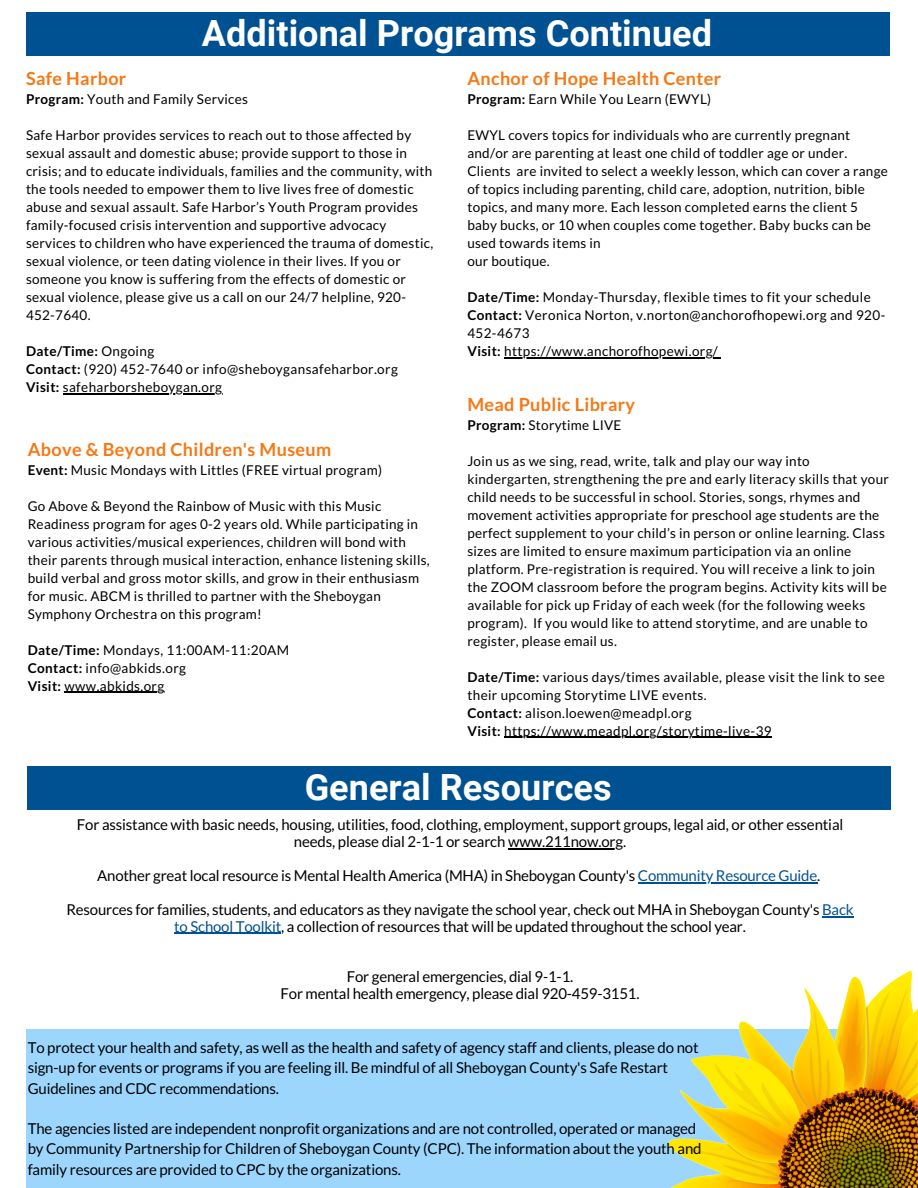
<style>
.page{position:relative;width:918px;height:1188px;background:#fff}
.page>*{position:absolute;margin:0;border:0;box-sizing:border-box;transform-origin:0 0}
.t1{font:700 36.15px "Roboto";color:#fff}
.t2{font:700 18px "Lato";letter-spacing:.02em;color:#f57814}
.t3{font:15px/20.2px "Lato";letter-spacing:-.01em;color:#000;text-align:center}
.t4{font:13.5px/18px "Lato";letter-spacing:.02em;color:#000}
.t5{font:700 13.5px "Lato";letter-spacing:.03em;color:#000}
.s1{font-weight:700}
.s2{font-weight:400}
.s3{color:#005191}
</style>
<div class="page">
<div style="left:26px;top:1029px;width:864px;height:159px;background:#9dd6fd"></div>
<div style="left:27px;top:766px;width:864px;height:44px;background:#005191"></div>
<div style="left:26px;top:12px;width:864px;height:44px;background:#005191"></div>
<img style="left:668px;top:970px;width:250px;height:218px">
<hr style="left:63px;top:393px;width:160px;height:1px;background:#000">
<hr style="left:508px;top:848px;width:115px;height:2px;background:#000">
<hr style="left:638px;top:882px;width:179px;height:1px;background:#005191">
<hr style="left:822px;top:916px;width:32px;height:1px;background:#005191">
<hr style="left:174px;top:933px;width:107px;height:1px;background:#005191">
<hr style="left:504px;top:357px;width:214px;height:1px;background:#000">
<hr style="left:65px;top:692px;width:100px;height:1px;background:#000">
<hr style="left:504px;top:737px;width:268px;height:1px;background:#000">
<p class="t1" style="left:202px;top:13px;width:512px">Additional Programs Continued</p>
<p class="t2" style="left:26px;top:67px;width:102px">Safe Harbor</p>
<p class="t4" style="left:26px;top:90px;width:224px"><span class="s1">Program:</span> Youth and Family Services</p>
<p class="t4" style="left:26px;top:126px;width:409px">Safe Harbor provides services to reach out to those affected by sexual assault and domestic abuse; provide support to those in crisis; and to educate individuals, families and the community, with the tools needed to empower them to live lives free of domestic abuse and sexual assault. Safe Harbor’s Youth Program provides family-focused crisis intervention and supportive advocacy services to children who have experienced the trauma of domestic, sexual violence, or teen dating violence in their lives. If you or someone you know is suffering from the effects of domestic or sexual violence, please give us a call on our 24/7 helpline, 920- 452-7640.</p>
<p class="t5" style="left:26px;top:343px;width:130px">Date/Time: <span class="s2">Ongoing</span></p>
<p class="t4" style="left:26px;top:360px;width:373px"><span class="s1">Contact:</span> (920) 452-7640 or info@sheboygansafeharbor.org</p>
<p class="t4" style="left:26px;top:378px;width:198px"><span class="s1">Visit:</span> safeharborsheboygan.org</p>
<p class="t2" style="left:28px;top:438px;width:305px">Above &amp; Beyond Children's Museum</p>
<p class="t4" style="left:28px;top:461px;width:356px"><span class="s1">Event:</span> Music Mondays with Littles (FREE virtual program)</p>
<p class="t4" style="left:28px;top:497px;width:404px">Go Above &amp; Beyond the Rainbow of Music with this Music Readiness program for ages 0-2 years old. While participating in various activities/musical experiences, children will bond with their parents through musical interaction, enhance listening skills, build verbal and gross motor skills, and grow in their enthusiasm for music. ABCM is thrilled to partner with the Sheboygan Symphony Orchestra on this program!</p>
<p class="t4" style="left:28px;top:641px;width:263px"><span class="s1">Date/Time:</span> Mondays, 11:00AM-11:20AM</p>
<p class="t4" style="left:28px;top:659px;width:160px"><span class="s1">Contact:</span> info@abkids.org</p>
<p class="t4" style="left:28px;top:677px;width:138px"><span class="s1">Visit:</span> www.abkids.org</p>
<p class="t2" style="left:467px;top:67px;width:255px">Anchor of Hope Health Center</p>
<p class="t4" style="left:467px;top:90px;width:245px"><span class="s1">Program:</span> Earn While You Learn (EWYL)</p>
<p class="t4" style="left:467px;top:126px;width:422px">EWYL covers topics for individuals who are currently pregnant and/or are parenting at least one child of toddler age or under.<br>Clients are invited to select a weekly lesson, which can cover a range of topics including parenting, child care, adoption, nutrition, bible topics, and many more. Each lesson completed earns the client 5 baby bucks, or 10 when couples come together. Baby bucks can be used towards items in</p>
<p class="t4" style="left:467px;top:252px;width:84px">our boutique.</p>
<p class="t4" style="left:467px;top:288px;width:405px"><span class="s1">Date/Time:</span> Monday-Thursday, flexible times to fit your schedule</p>
<p class="t4" style="left:467px;top:306px;width:420px"><span class="s1">Contact:</span> Veronica Norton, v.norton@anchorofhopewi.org and 920-<br>452-4673</p>
<p class="t4" style="left:467px;top:342px;width:252px"><span class="s1">Visit:</span> https://www.anchorofhopewi.org/</p>
<p class="t2" style="left:467px;top:393px;width:169px">Mead Public Library</p>
<p class="t4" style="left:467px;top:416px;width:156px"><span class="s1">Program:</span> Storytime LIVE</p>
<p class="t4" style="left:467px;top:452px;width:423px">Join us as we sing, read, write, talk and play our way into kindergarten, strengthening the pre and early literacy skills that your child needs to be successful in school. Stories, songs, rhymes and movement activities appropriate for preschool age students are the perfect supplement to your child’s in person or online learning. Class sizes are limited to ensure maximum participation via an online platform. Pre-registration is required. You will receive a link to join the ZOOM classroom before the program begins. Activity kits will be available for pick up Friday of each week (for the following weeks program). If you would like to attend storytime, and are unable to register, please email us.</p>
<p class="t4" style="left:467px;top:668px;width:419px"><span class="s1">Date/Time:</span> various days/times available, please visit the link to see their upcoming Storytime LIVE events.</p>
<p class="t4" style="left:467px;top:704px;width:226px"><span class="s1">Contact:</span> alison.loewen@meadpl.org</p>
<p class="t4" style="left:467px;top:722px;width:306px"><span class="s1">Visit:</span> https://www.meadpl.org/storytime-live-39</p>
<p class="t1" style="left:305px;top:766px;width:308px">General Resources</p>
<p class="t3" style="left:77px;top:816px;width:768px;line-height:16.8px">For assistance with basic needs, housing, utilities, food, clothing, employment, support groups, legal aid, or other essential needs, please dial 2-1-1 or search www.211now.org.</p>
<p class="t3" style="left:97px;top:865px;width:725px">Another great local resource is Mental Health America (MHA) in Sheboygan County's <span class="s3">Community Resource Guide</span>.</p>
<p class="t3" style="left:67px;top:901px;width:789px;line-height:16.8px">Resources for families, students, and educators as they navigate the school year, check out MHA in Sheboygan County's <span class="s3">Back to School Toolkit</span>, a collection of resources that will be updated throughout the school year.</p>
<p class="t3" style="left:347px;top:966px;width:228px">For general emergencies, dial 9-1-1.</p>
<p class="t3" style="left:281px;top:983px;width:360px">For mental health emergency, please dial 920-459-3151.</p>
<p class="t3" style="left:28px;top:1037px;width:673px;text-align:left">To protect your health and safety, as well as the health and safety of agency staff and clients, please do not sign-up for events or programs if you are feeling ill. Be mindful of all Sheboygan County's Safe Restart<br>Guidelines and CDC recommendations.</p>
<p class="t3" style="left:28px;top:1118px;width:675px;text-align:left">The agencies listed are independent nonprofit organizations and are not controlled, operated or managed by Community Partnership for Children of Sheboygan County (CPC). The information about the youth and family resources are provided to CPC by the organizations.</p>
</div>
